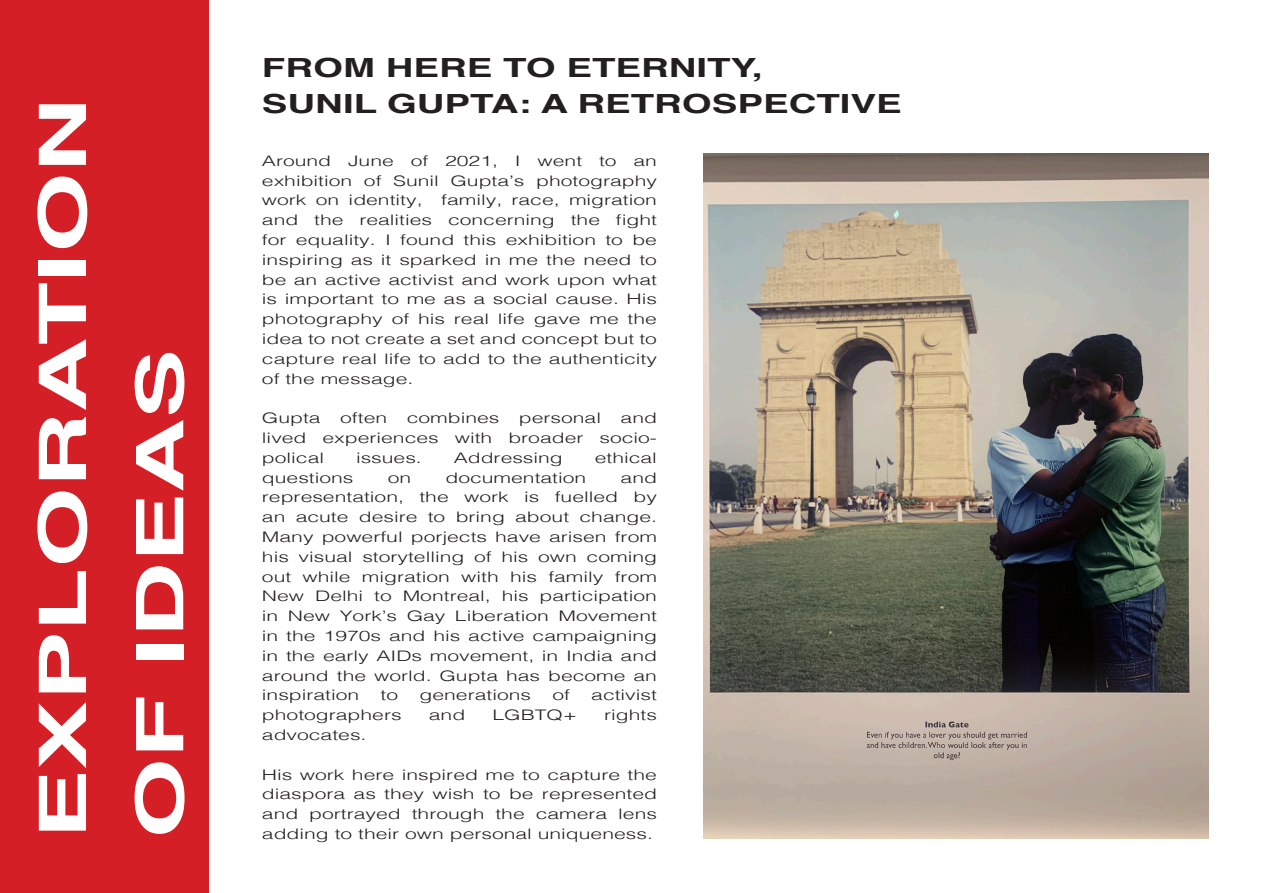
<style>
.page{position:relative;width:1263px;height:893px;background:#fff}
.page>*{position:absolute;margin:0;border:0;box-sizing:border-box;transform-origin:0 0}
.t1{font:700 65.55px "Helvetica";color:#fff;scale:1.58 1}
.t2{font:700 26.4px "Helvetica";color:#231f20;scale:1.45 1}
.t3{font:300 14.55px/19.8px "Helvetica";color:#231f20;text-align:justify;scale:1.45 1}
</style>
<div class="page">
<div style="left:0;top:0;width:208px;height:893px;background:#d41f26"></div>
<img style="left:704px;top:154px;width:505px;height:685px">
<p class="t1" style="left:10px;top:839px;width:471px;rotate:-90deg">EXPLORATION</p>
<p class="t1" style="left:107px;top:839px;width:311px;rotate:-90deg">OF IDEAS</p>
<p class="t2" style="left:262px;top:46px;width:347px">FROM HERE TO ETERNITY,</p>
<p class="t2" style="left:262px;top:82px;width:443px">SUNIL GUPTA: A RETROSPECTIVE</p>
<p class="t3" style="left:262px;top:150px;width:274px">Around June of 2021, I went to an</p>
<p class="t3" style="left:262px;top:169px;width:274px">exhibition of Sunil Gupta’s photography work on identity,</p>
<p class="t3" style="left:262px;top:189px;width:274px;text-indent:179px">family, race, migration and the realities concerning the fight for equality. I found this exhibition to be</p>
<p class="t3" style="left:262px;top:249px;width:274px">inspiring as it sparked in me the need to be an active activist and work upon what is important to me as a social cause. His photography of his real life gave me the idea to not create a set and concept but to capture real life to add to the authenticity of the message.</p>
<p class="t3" style="left:262px;top:407px;width:42px">Gupta</p>
<p class="t3" style="left:340px;top:407px;width:34px">often</p>
<p class="t3" style="left:407px;top:407px;width:65px">combines</p>
<p class="t3" style="left:519px;top:407px;width:58px">personal</p>
<p class="t3" style="left:262px;top:407px;width:274px;text-align:right">and<br>lived experiences with broader socio-</p>
<p class="t3" style="left:262px;top:447px;width:44px">polical</p>
<p class="t3" style="left:356px;top:447px;width:47px">issues.</p>
<p class="t3" style="left:454px;top:447px;width:77px">Addressing</p>
<p class="t3" style="left:595px;top:447px;width:44px">ethical</p>
<p class="t3" style="left:262px;top:466px;width:65px">questions</p>
<p class="t3" style="left:388px;top:466px;width:18px">on</p>
<p class="t3" style="left:445px;top:466px;width:99px">documentation</p>
<p class="t3" style="left:621px;top:466px;width:27px">and</p>
<p class="t3" style="left:262px;top:486px;width:274px">representation, the work is fuelled by an acute desire to bring about change.<br>Many powerful porjects have arisen from his visual storytelling of his own coming out while migration with his family from New Delhi to Montreal, his participation in New York’s Gay Liberation Movement in the 1970s and his active campaigning in the early AIDs movement, in India and around the world. Gupta has become an</p>
<p class="t3" style="left:262px;top:684px;width:69px">inspiration</p>
<p class="t3" style="left:381px;top:684px;width:14px">to</p>
<p class="t3" style="left:420px;top:684px;width:78px">generations</p>
<p class="t3" style="left:552px;top:684px;width:14px">of</p>
<p class="t3" style="left:591px;top:684px;width:47px">activist</p>
<p class="t3" style="left:262px;top:704px;width:98px">photographers</p>
<p class="t3" style="left:429px;top:704px;width:27px">and</p>
<p class="t3" style="left:492px;top:704px;width:60px">LGBTQ+</p>
<p class="t3" style="left:604px;top:704px;width:38px">rights</p>
<p class="t3" style="left:262px;top:724px;width:74px">advocates.</p>
<p class="t3" style="left:262px;top:763px;width:274px">His work here inspired me to capture the diaspora as they wish to be represented and portrayed through the camera lens adding to their own personal uniqueness.</p>
</div>
